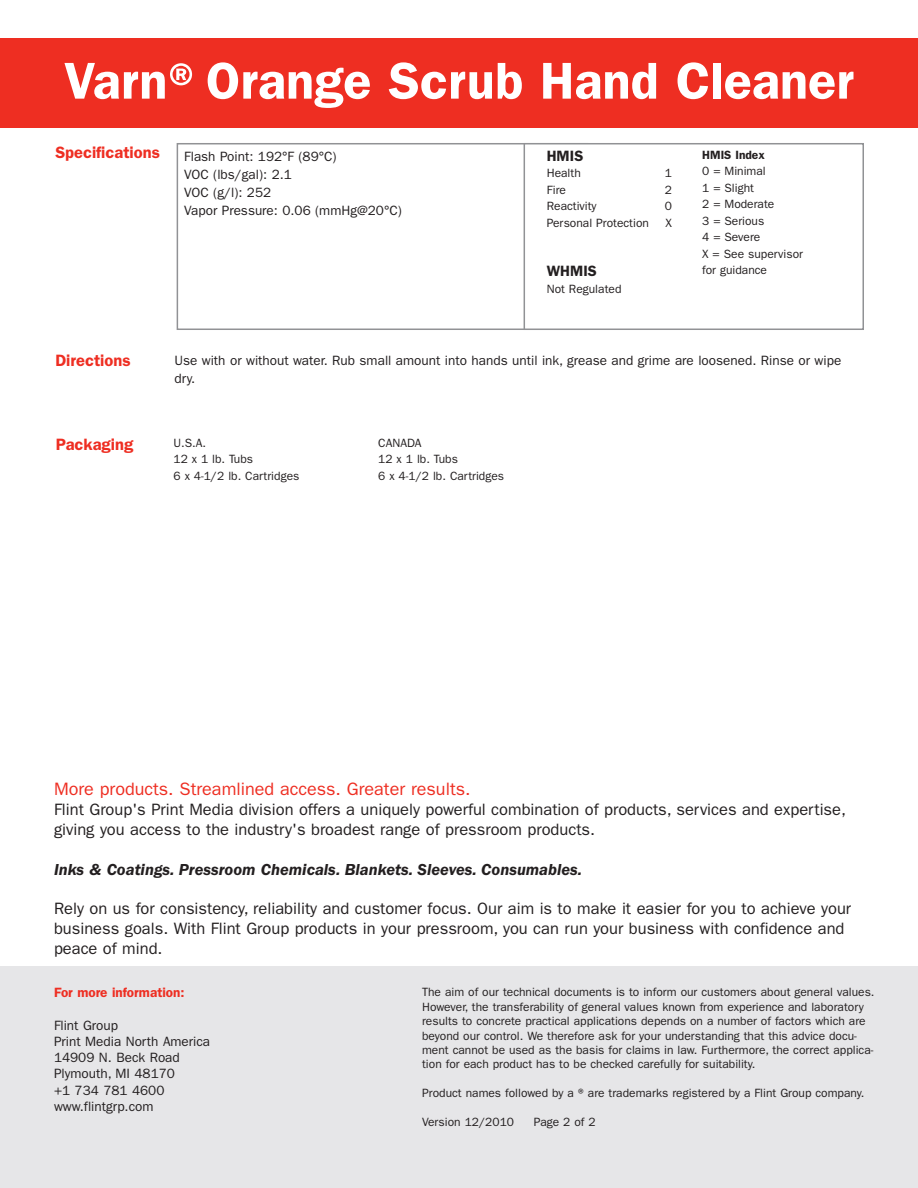
<style>
.page{position:relative;width:918px;height:1188px;background:#fff}
.page>*{position:absolute;margin:0;border:0;box-sizing:border-box;transform-origin:0 0}
.t1{font:600 52.05px "ITC Franklin Gothic Std";color:#fff}
.t2{font:18px "ITC Franklin Gothic Std";color:#ee2e22}
.t3{font:16.5px/19.8px "ITC Franklin Gothic Std";color:#231f20}
.t4{font:italic 600 16.5px "ITC Franklin Gothic Std";color:#231f20}
.t5{font:600 16.5px "ITC Franklin Gothic Std";color:#ee2e22}
.t6{font:600 15px "ITC Franklin Gothic Std";color:#231f20}
.t7{font:13.5px/16.2px "ITC Franklin Gothic Std";color:#231f20}
.t8{font:600 13.5px "ITC Franklin Gothic Std";color:#ee2e22}
.t9{font:12px/16.5px "ITC Franklin Gothic Std";color:#231f20}
.t10{font:600 12px "ITC Franklin Gothic Std";color:#231f20}
</style>
<div class="page">
<div style="left:0;top:38px;width:918px;height:90px;background:#ee2e22"></div>
<div style="left:177px;top:143px;width:411px;height:187px;border:2px solid #919295"></div>
<div style="left:524px;top:144px;width:339px;height:185px;background:#fff"></div>
<div style="left:524px;top:143px;width:340px;height:187px;border:2px solid #919295"></div>
<div style="left:0;top:966px;width:918px;height:222px;background:#e6e6e8"></div>
<h1 class="t1" style="left:64px;top:63px;width:791px">Varn®Orange Scrub Hand Cleaner</h1>
<h3 class="t5" style="left:55px;top:147px;width:106px">Specifications</h3>
<p class="t7" style="left:184px;top:149px;width:219px;line-height:18px">Flash Point: 192°F (89°C)<br>VOC (lbs/gal): 2.1<br>VOC (g/l): 252<br>Vapor Pressure: 0.06 (mmHg@20°C)</p>
<p class="t6" style="left:547px;top:150px;width:38px">HMIS</p>
<p class="t9" style="left:547px;top:166px;width:36px">Health</p>
<p class="t9" style="left:665px;top:166px;width:9px">1</p>
<p class="t9" style="left:547px;top:182px;width:21px">Fire</p>
<p class="t9" style="left:665px;top:182px;width:9px">2</p>
<p class="t9" style="left:547px;top:199px;width:51px">Reactivity</p>
<p class="t9" style="left:665px;top:199px;width:9px">0</p>
<p class="t9" style="left:547px;top:215px;width:104px">Personal Protection</p>
<p class="t9" style="left:666px;top:215px;width:8px">X</p>
<p class="t6" style="left:547px;top:266px;width:52px">WHMIS</p>
<p class="t9" style="left:547px;top:281px;width:76px">Not Regulated</p>
<p class="t10" style="left:702px;top:150px;width:64px">HMIS Index</p>
<p class="t9" style="left:702px;top:164px;width:102px">0 = Minimal<br>1 = Slight<br>2 = Moderate<br>3 = Serious<br>4 = Severe<br>X = See supervisor for guidance</p>
<h3 class="t5" style="left:55px;top:355px;width:77px">Directions</h3>
<h3 class="t5" style="left:56px;top:439px;width:79px">Packaging</h3>
<p class="t7" style="left:174px;top:353px;width:668px;line-height:18px">Use with or without water. Rub small amount into hands until ink, grease and grime are loosened. Rinse or wipe dry.</p>
<p class="t9" style="left:174px;top:436px;width:127px">U.S.A.<br>12 x 1 lb. Tubs<br>6 x 4-1/2 lb. Cartridges</p>
<p class="t9" style="left:378px;top:436px;width:127px">CANADA<br>12 x 1 lb. Tubs<br>6 x 4-1/2 lb. Cartridges</p>
<h2 class="t2" style="left:54px;top:782px;width:418px">More products. Streamlined access. Greater results.</h2>
<h3 class="t3" style="left:54px;top:801px;width:794px">Flint Group's Print Media division offers a uniquely powerful combination of products, services and expertise, giving you access to the industry's broadest range of pressroom products.</h3>
<h3 class="t4" style="left:54px;top:863px;width:530px">Inks &amp; Coatings. Pressroom Chemicals. Blankets. Sleeves. Consumables.</h3>
<h3 class="t3" style="left:54px;top:900px;width:799px">Rely on us for consistency, reliability and customer focus. Our aim is to make it easier for you to achieve your business goals. With Flint Group products in your pressroom, you can run your business with confidence and peace of mind.</h3>
<p class="t8" style="left:54px;top:988px;width:132px">For more information:</p>
<p class="t7" style="left:54px;top:1018px;width:158px">Flint Group<br>Print Media North America<br>14909 N. Beck Road<br>Plymouth, MI 48170<br>+1 734 781 4600 www.flintgrp.com</p>
<p class="t9" style="left:422px;top:986px;width:454px;line-height:14.4px">The aim of our technical documents is to inform our customers about general values.<br>However, the transferability of general values known from experience and laboratory results to concrete practical applications depends on a number of factors which are beyond our control. We therefore ask for your understanding that this advice docu&shy;ment cannot be used as the basis for claims in law. Furthermore, the correct applica&shy;tion for each product has to be checked carefully for suitability.</p>
<p class="t9" style="left:422px;top:1086px;width:444px">Product names followed by a ®are trademarks registered by a Flint Group company.</p>
<p class="t9" style="left:422px;top:1115px;width:93px">Version 12/2010</p>
<p class="t9" style="left:534px;top:1115px;width:63px">Page 2 of 2</p>
</div>
